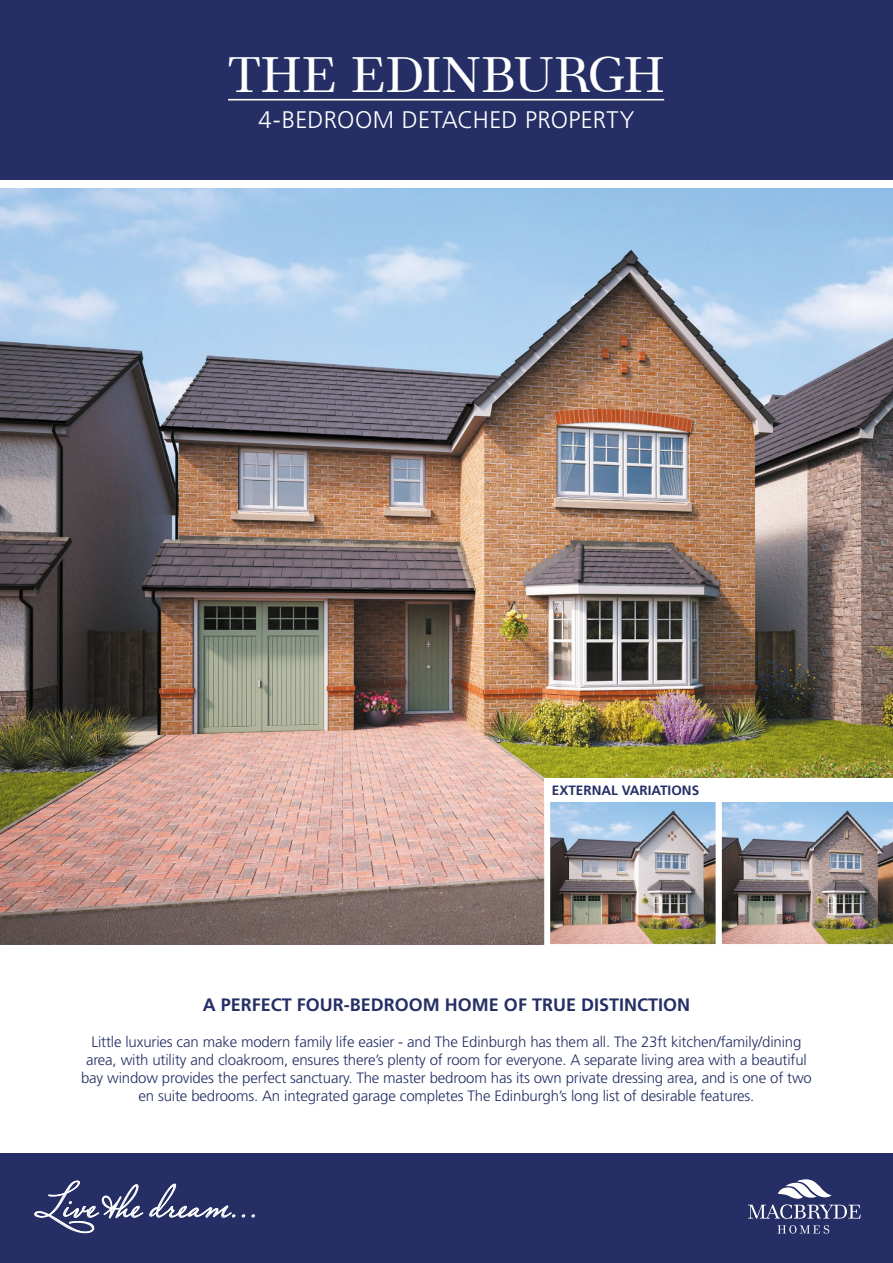
<style>
.page{position:relative;width:893px;height:1263px;background:#fff}
.page>*{position:absolute;margin:0;border:0;box-sizing:border-box;transform-origin:0 0}
.t1{font:49.5px "Modern 880 BT";letter-spacing:-.005em;color:#fff}
.t2{font:45px "Miss Le Gatees";color:#fff}
.t3{font:300 24px "Frutiger";letter-spacing:.015em;color:#fff}
.t4{font:700 18px "Frutiger";color:#252f65}
.t5{font:300 15px/18px "Frutiger";letter-spacing:-.01em;color:#252f65;text-align:center}
.t6{font:700 13.5px "Frutiger";color:#252f65}
</style>
<div class="page">
<div style="left:0;top:0;width:893px;height:179px;background:#252f65"></div>
<div style="left:0;top:1153px;width:893px;height:110px;background:#252f65"></div>
<svg style="left:777px;top:1225px;width:52px;height:8px"></svg>
<svg style="left:748px;top:1179px;width:113px;height:40px"></svg>
<svg style="left:34px;top:1180px;width:109px;height:53px"></svg>
<svg style="left:149px;top:1184px;width:87px;height:34px"></svg>
<svg style="left:242px;top:1214px;width:3px;height:4px"></svg>
<svg style="left:251px;top:1214px;width:4px;height:4px"></svg>
<img style="left:0;top:189px;width:893px;height:755px">
<hr style="left:228px;top:99px;width:436px;height:2px;background:#fff">
<img style="left:551px;top:802px;width:164px;height:141px">
<img style="left:722px;top:802px;width:171px;height:143px">
<div style="left:544px;top:790px;width:178px;height:160px;border:6px solid #fff"></div>
<div style="left:544px;top:778px;width:349px;height:24px;background:#fff"></div>
<h1 class="t1" style="left:228px;top:44px;width:438px">THE EDINBURGH</h1>
<h3 class="t3" style="left:258px;top:106px;width:378px">4-BEDROOM DETACHED PROPERTY</h3>
<p class="t6" style="left:552px;top:782px;width:149px">EXTERNAL VARIATIONS</p>
<p class="t4" style="left:203px;top:994px;width:489px">A PERFECT FOUR-BEDROOM HOME OF TRUE DISTINCTION</p>
<p class="t5" style="left:81px;top:1032px;width:732px">Little luxuries can make modern family life easier - and The Edinburgh has them all. The 23ft kitchen/family/dining area, with utility and cloakroom, ensures there’s plenty of room for everyone. A separate living area with a beautiful bay window provides the perfect sanctuary. The master bedroom has its own private dressing area, and is one of two en suite bedrooms. An integrated garage completes The Edinburgh’s long list of desirable features.</p>
<h2 class="t2" style="left:39px;top:1174px;width:223px">Live the dream...</h2>
</div>
